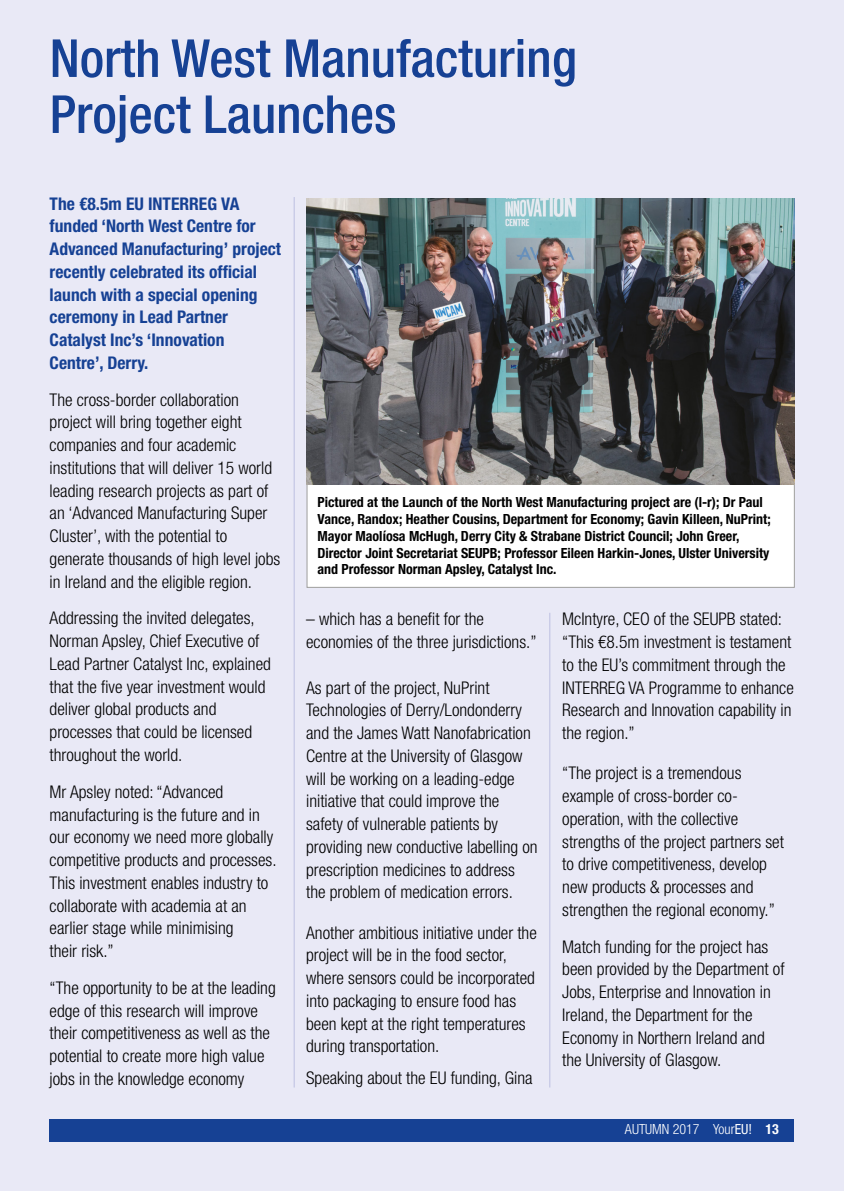
<style>
.page{position:relative;width:844px;height:1191px;background:#fff}
.page>*{position:absolute;margin:0;border:0;box-sizing:border-box;transform-origin:0 0}
.t1{font:500 condensed 52.5px/56px "Helvetica Neue LT Std";color:#164194}
.Body{font:300 condensed 17.5px/22.8px "Helvetica Neue LT Std";color:#000}
.Normal__Web{font:300 condensed 17.5px/22.8px "Helvetica Neue LT Std";color:#000}
.Body-2{font:700 condensed 17.5px/22.8px "Helvetica Neue LT Std";color:#164194}
.t2{font:700 condensed 14px/16.8px "Helvetica Neue LT Std";color:#000}
.t3{font:300 condensed 14px "Helvetica Neue LT Std";color:#fff}
.s1{font-weight:400}
.s2{font-weight:700}
</style>
<div class="page">
<div style="left:0;top:0;width:843px;height:1191px;background:#e9e9f6"></div>
<div style="left:50px;top:1119px;width:744px;height:22px;background:#164194"></div>
<hr style="left:294px;top:197px;width:1px;height:890px;background:#bcbfe1">
<hr style="left:549px;top:613px;width:1px;height:474px;background:#bcbfe1">
<div style="left:307px;top:484px;width:487px;height:103px;background:#fff"></div>
<div style="left:306px;top:483px;width:488px;height:105px;border:1px solid #9d9d9c"></div>
<img style="left:306px;top:198px;width:488px;height:286px">
<p class="t1" style="left:50px;top:30px;width:528px">North West Manufacturing<br>Project Launches</p>
<p class="Body-2" style="left:50px;top:192px;width:233px">The €8.5m EU INTERREG VA funded ‘North West Centre for<br>Advanced Manufacturing’ project recently celebrated its official launch with a special opening ceremony in Lead Partner<br>Catalyst Inc’s ‘Innovation<br>Centre’, Derry.</p>
<p class="Body" style="left:50px;top:388px;width:232px">The cross-border collaboration project will bring together eight companies and four academic institutions that will deliver 15 world leading research projects as part of an ‘Advanced Manufacturing Super Cluster’, with the potential to generate thousands of high level jobs in Ireland and the eligible region.</p>
<p class="Body" style="left:50px;top:607px;width:223px">Addressing the invited delegates,<br>Norman Apsley, Chief Executive of<br>Lead Partner Catalyst Inc, explained that the five year investment would deliver global products and processes that could be licensed throughout the world.</p>
<p class="Body" style="left:50px;top:780px;width:228px">Mr Apsley noted: “Advanced manufacturing is the future and in our economy we need more globally competitive products and processes.<br>This investment enables industry to collaborate with academia at an earlier stage while minimising<br>their risk.”</p>
<p class="Body" style="left:50px;top:976px;width:228px">“The opportunity to be at the leading edge of this research will improve their competitiveness as well as the potential to create more high value jobs in the knowledge economy</p>
<p class="t2" style="left:317px;top:493px;width:455px">Pictured at the Launch of the North West Manufacturing project are (l-r); Dr Paul Vance, Randox; Heather Cousins, Department for Economy; Gavin Killeen, NuPrint; Mayor Maolíosa McHugh, Derry City &amp; Strabane District Council; John Greer, Director Joint Secretariat SEUPB; Professor Eileen Harkin-Jones, Ulster University and Professor Norman Apsley, Catalyst Inc.</p>
<p class="Body" style="left:306px;top:607px;width:232px">– which has a benefit for the economies of the three jurisdictions.”</p>
<p class="Normal__Web" style="left:306px;top:676px;width:233px">As part of the project, NuPrint Technologies of Derry/Londonderry and the James Watt Nanofabrication Centre at the University of Glasgow will be working on a leading-edge initiative that could improve the safety of vulnerable patients by providing new conductive labelling on prescription medicines to address the problem of medication errors.</p>
<p class="Normal__Web" style="left:306px;top:921px;width:232px">Another ambitious initiative under the project will be in the food sector, where sensors could be incorporated into packaging to ensure food has been kept at the right temperatures during transportation.</p>
<p class="Normal__Web" style="left:306px;top:1066px;width:228px">Speaking about the EU funding, Gina</p>
<p class="Normal__Web" style="left:562px;top:607px;width:233px">McIntyre, CEO of the SEUPB stated: “This €8.5m investment is testament to the EU’s commitment through the<br>INTERREG VA Programme to enhance<br>Research and Innovation capability in the region.”</p>
<p class="Body" style="left:562px;top:761px;width:223px">“The project is a tremendous example of cross-border co&shy;operation, with the collective strengths of the project partners set to drive competitiveness, develop new products &amp; processes and strengthen the regional economy.”</p>
<p class="Body" style="left:562px;top:935px;width:224px">Match funding for the project has been provided by the Department of<br>Jobs, Enterprise and Innovation in<br>Ireland, the Department for the<br>Economy in Northern Ireland and the University of Glasgow.</p>
<p class="t3" style="left:624px;top:1121px;width:155px">AUTUMN 2017 Your<span class="s1">EU!</span> <span class="s2">13</span></p>
</div>
